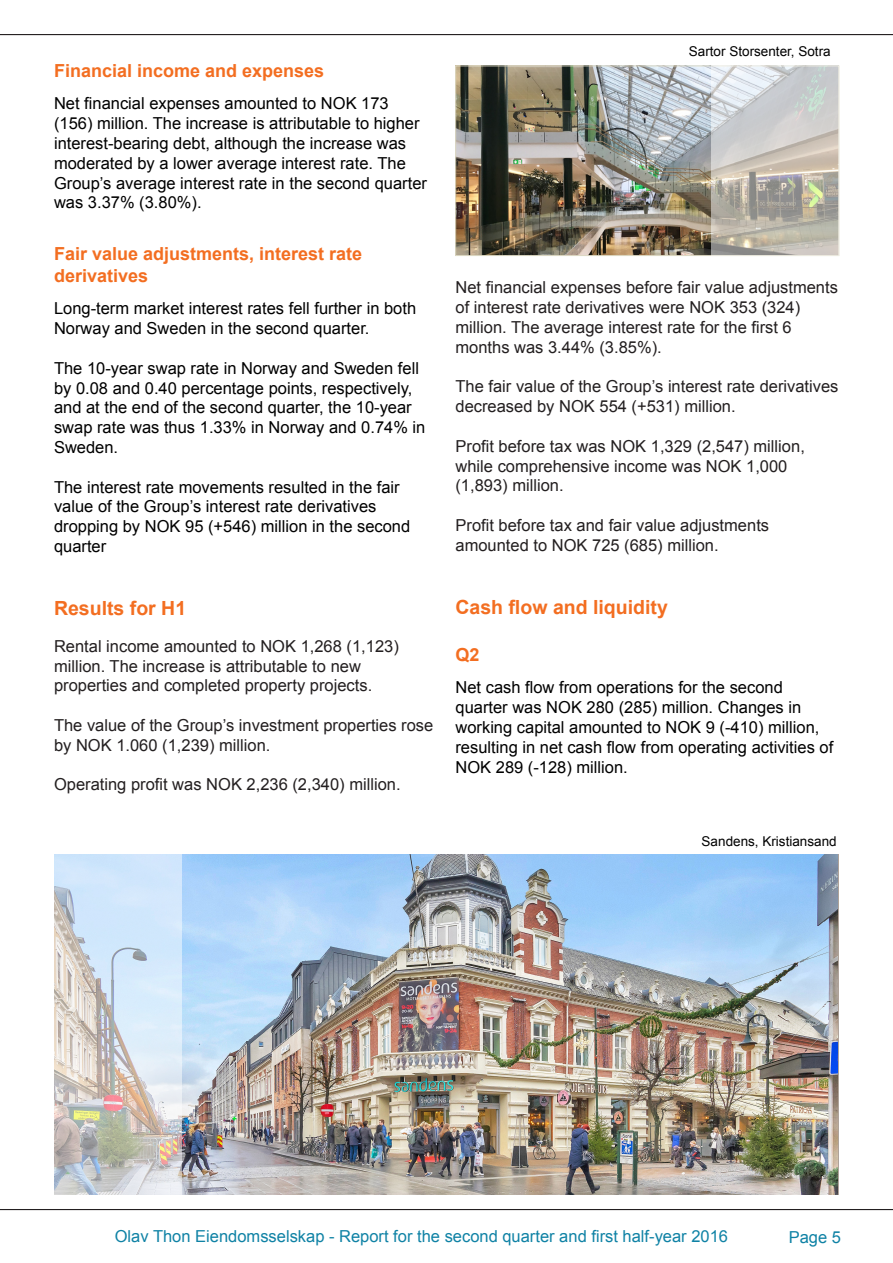
<style>
.page{position:relative;width:893px;height:1263px;background:#fff}
.page>*{position:absolute;margin:0;border:0;box-sizing:border-box;transform-origin:0 0}
.Avsnittsoverskrift{font:700 19.5px "Arial";color:#f36e21}
.Overskrift_2{font:700 18px/21.6px "Arial";color:#f36e21}
.t1{font:16.5px/19.8px "Arial";color:#000}
.t2{font:16.5px/19.8px "Arial";color:#231f20}
.t3{font:16.5px "Arial";color:#0f82a5}
.t4{font:13.5px "Arial";color:#000}
</style>
<div class="page">
<hr style="left:0;top:34px;width:893px;height:1px;background:#231f20">
<hr style="left:0;top:1209px;width:893px;height:1px;background:#231f20">
<img style="left:181px;top:855px;width:657px;height:340px">
<img style="left:457px;top:68px;width:255px;height:186px">
<svg style="left:712px;top:66px;width:127px;height:190px;background:#c3c1bb"></svg>
<svg style="left:54px;top:855px;width:127px;height:340px;background:#d0d6dc"></svg>
<p class="Overskrift_2" style="left:54px;top:60px;width:272px">Financial income and expenses</p>
<p class="t1" style="left:54px;top:94px;width:374px">Net financial expenses amounted to NOK 173 (156) million. The increase is attributable to higher interest-bearing debt, although the increase was moderated by a lower average interest rate. The Group’s average interest rate in the second quarter was 3.37% (3.80%).</p>
<p class="Overskrift_2" style="left:54px;top:244px;width:310px">Fair value adjustments, interest rate derivatives</p>
<p class="t1" style="left:54px;top:299px;width:364px">Long-term market interest rates fell further in both<br>Norway and Sweden in the second quarter.</p>
<p class="t1" style="left:54px;top:358px;width:373px">The 10-year swap rate in Norway and Sweden fell by 0.08 and 0.40 percentage points, respectively, and at the end of the second quarter, the 10-year swap rate was thus 1.33% in Norway and 0.74% in Sweden.</p>
<p class="t1" style="left:54px;top:477px;width:358px">The interest rate movements resulted in the fair value of the Group’s interest rate derivatives dropping by NOK 95 (+546) million in the second quarter</p>
<p class="Avsnittsoverskrift" style="left:54px;top:595px;width:134px">Results for H1</p>
<p class="t2" style="left:54px;top:636px;width:346px">Rental income amounted to NOK 1,268 (1,123) million. The increase is attributable to new properties and completed property projects.</p>
<p class="t2" style="left:54px;top:715px;width:381px">The value of the Group’s investment properties rose by NOK 1.060 (1,239) million.</p>
<p class="t2" style="left:54px;top:775px;width:348px">Operating profit was NOK 2,236 (2,340) million.</p>
<p class="t4" style="left:689px;top:43px;width:143px">Sartor Storsenter, Sotra</p>
<p class="t2" style="left:455px;top:278px;width:384px">Net financial expenses before fair value adjustments of interest rate derivatives were NOK 353 (324) million. The average interest rate for the first 6 months was 3.44% (3.85%).</p>
<p class="t2" style="left:455px;top:377px;width:385px">The fair value of the Group’s interest rate derivatives decreased by NOK 554 (+531) million.</p>
<p class="t2" style="left:455px;top:436px;width:351px">Profit before tax was NOK 1,329 (2,547) million, while comprehensive income was NOK 1,000 (1,893) million.</p>
<p class="t2" style="left:455px;top:515px;width:315px">Profit before tax and fair value adjustments amounted to NOK 725 (685) million.</p>
<p class="Avsnittsoverskrift" style="left:455px;top:594px;width:214px">Cash flow and liquidity</p>
<p class="Overskrift_2" style="left:455px;top:644px;width:26px">Q2</p>
<p class="t1" style="left:455px;top:678px;width:366px">Net cash flow from operations for the second quarter was NOK 280 (285) million. Changes in working capital amounted to NOK 9 (-410) million,</p>
<p class="t1" style="left:455px;top:737px;width:379px">resulting in net cash flow from operating activities of<br>NOK 289 (-128) million.</p>
<p class="t4" style="left:702px;top:833px;width:137px">Sandens, Kristiansand</p>
<p class="t3" style="left:115px;top:1226px;width:615px">Olav Thon Eiendomsselskap - Report for the second quarter and first half-year 2016</p>
<p class="t3" style="left:789px;top:1226px;width:54px">Page 5</p>
</div>
